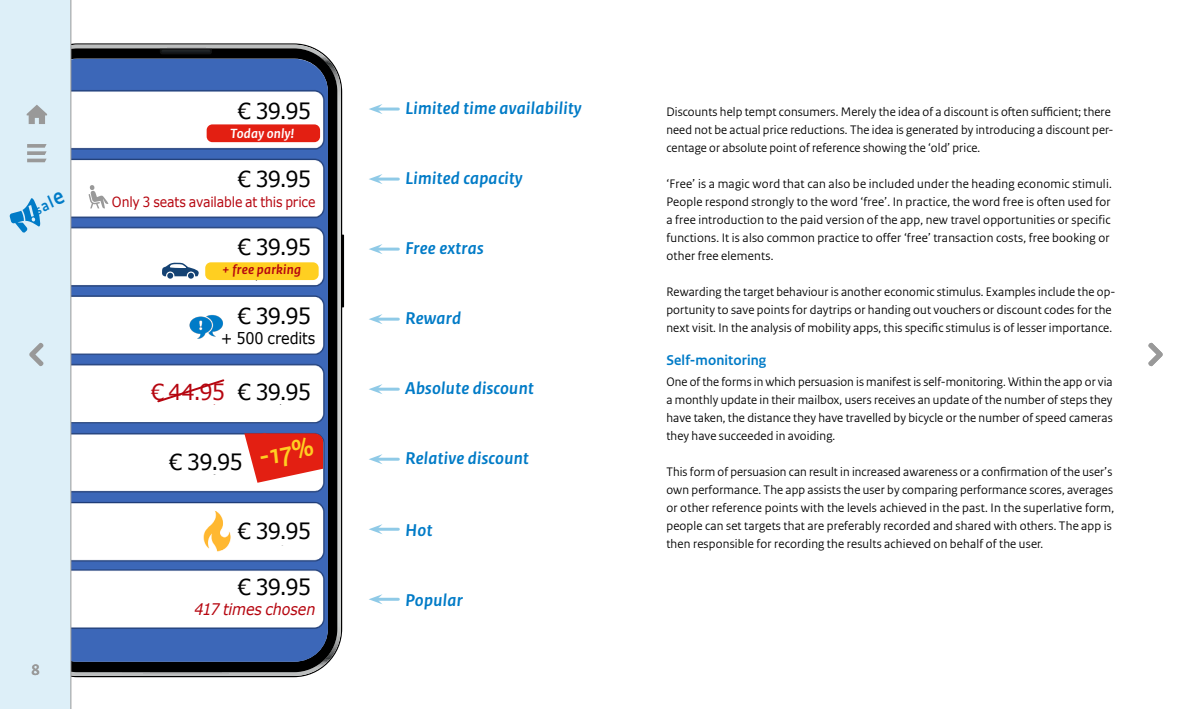
<style>
.page{position:relative;width:1191px;height:709px;background:#fff}
.page>*{position:absolute;margin:0;border:0;box-sizing:border-box;transform-origin:0 0}
.Koppen_50_55{font:italic 700 28px "Rijksoverheid Sans Heading";color:#ffcf21}
.Koppen_50_55-2{font:22px "Verdana";letter-spacing:-.045em;color:#000;scale:.95 1}
.Koppen_50_55-3{font:22px "Verdana";letter-spacing:-.045em;color:#b60610;scale:.95 1}
.Koppen_50_55-4{font:italic 700 18px "Rijksoverheid Sans Heading";letter-spacing:.02em;color:#007bc7;scale:1.05 1}
.Koppen_50_55-5{font:italic 16px "Verdana";letter-spacing:-.015em;color:#b60610;scale:.9 1}
.Koppen_50_55-6{font:16px "Verdana";letter-spacing:-.005em;color:#000;scale:.9 1}
.t1{font:700 16px "Rijksoverheid Sans Heading";color:#999}
.Subkoppen_15_17pt_Bo{font:700 15px "Rijksoverheid Sans Heading";letter-spacing:.01em;color:#007bc7}
.Koppen_50_55-7{font:14px "Verdana";letter-spacing:-.01em;color:#b60610;scale:.89 1}
.Koppen_50_55-8{font:italic 700 14px "Rijksoverheid Sans Heading";letter-spacing:.02em;color:#b60610;scale:1.05 1}
.Koppen_50_55-9{font:italic 700 14px "Rijksoverheid Sans Heading";letter-spacing:.02em;color:#fff;scale:1.05 1}
.t2{font:700 13.5px "Rijksoverheid Sans Heading";color:#007bc7;scale:.91 1}
.Bodytekst_13_17pt{font:13px/18px "Rijksoverheid Sans Heading";letter-spacing:.01em;color:#000}
.s1{font-size:16.3px}
.s2{font-size:17.9px}
.s3{font-size:23.5px}
.s4{color:#000}
</style>
<div class="page">
<svg style="left:342px;top:235px;width:2px;height:72px"></svg>
<svg style="left:72px;top:45px;width:269px;height:631px;background:#bebfbf"></svg>
<svg style="left:72px;top:48px;width:265px;height:624px;background:#111214"></svg>
<svg style="left:160px;top:48px;width:52px;height:6px"></svg>
<hr style="left:161px;top:50px;width:49px;height:3px;background:#1c2023;border-radius:2px">
<img style="left:72px;top:59px;width:256px;height:602px">
<svg style="left:193px;top:505px;width:60px;height:47px"></svg>
<div style="left:0;top:0;width:71px;height:709px;background:#ddeff8"></div>
<svg style="left:162px;top:262px;width:37px;height:17px"></svg>
<svg style="left:29px;top:342px;width:15px;height:24px"></svg>
<hr style="left:71px;top:0;width:1px;height:709px;background:#999">
<svg style="left:27px;top:144px;width:20px;height:18px"></svg>
<svg style="left:27px;top:105px;width:20px;height:19px"></svg>
<svg style="left:9px;top:198px;width:31px;height:35px"></svg>
<svg style="left:1148px;top:342px;width:14px;height:24px"></svg>
<div style="left:123px;top:578px;width:192px;height:43px;background:#fff"></div>
<hr style="left:377px;top:107px;width:21px;height:3px;background:#8fcae7">
<svg style="left:369px;top:104px;width:13px;height:10px"></svg>
<hr style="left:377px;top:177px;width:21px;height:3px;background:#8fcae7">
<svg style="left:369px;top:174px;width:13px;height:10px"></svg>
<hr style="left:377px;top:247px;width:21px;height:3px;background:#8fcae7">
<svg style="left:369px;top:244px;width:13px;height:10px"></svg>
<hr style="left:377px;top:317px;width:21px;height:3px;background:#8fcae7">
<svg style="left:369px;top:314px;width:13px;height:10px"></svg>
<hr style="left:377px;top:387px;width:21px;height:3px;background:#8fcae7">
<svg style="left:369px;top:384px;width:13px;height:10px"></svg>
<hr style="left:377px;top:457px;width:21px;height:3px;background:#8fcae7">
<svg style="left:369px;top:454px;width:13px;height:10px"></svg>
<hr style="left:377px;top:527px;width:21px;height:3px;background:#8fcae7">
<svg style="left:369px;top:524px;width:13px;height:10px"></svg>
<hr style="left:377px;top:597px;width:21px;height:3px;background:#8fcae7">
<svg style="left:369px;top:594px;width:13px;height:10px"></svg>
<div style="left:205px;top:262px;width:114px;height:18px;background:#ffcf21;border-radius:6px"></div>
<div style="left:207px;top:124px;width:113px;height:18px;background:#e31f12;border-radius:6px"></div>
<svg style="left:244px;top:433px;width:79px;height:50px"></svg>
<div style="left:106px;top:170px;width:209px;height:43px;background:#fff"></div>
<div style="left:123px;top:307px;width:192px;height:42px;background:#fff"></div>
<div style="left:123px;top:102px;width:192px;height:21px;background:#fff"></div>
<div style="left:123px;top:238px;width:192px;height:23px;background:#fff"></div>
<div style="left:123px;top:383px;width:192px;height:21px;background:#fff"></div>
<div style="left:233px;top:522px;width:82px;height:23px;background:#fff"></div>
<svg style="left:156px;top:378px;width:70px;height:25px"></svg>
<div style="left:139px;top:453px;width:108px;height:21px;background:#fff"></div>
<img style="left:189px;top:315px;width:34px;height:24px">
<svg style="left:89px;top:185px;width:19px;height:24px"></svg>
<p class="t2" style="left:33px;top:204px;width:35px;rotate:-26deg">s<span class="s1">a</span><span class="s2">l</span><span class="s3">e</span></p>
<p class="t1" style="left:31px;top:660px;width:10px">8</p>
<p class="Koppen_50_55-2" style="left:238px;top:97px;width:79px">€ 39.95</p>
<p class="Koppen_50_55-9" style="left:230px;top:125px;width:63px">Today only!</p>
<p class="Koppen_50_55-2" style="left:238px;top:165px;width:79px">€ 39.95</p>
<p class="Koppen_50_55-7" style="left:112px;top:193px;width:230px">Only 3 seats available at this price</p>
<p class="Koppen_50_55-2" style="left:238px;top:233px;width:79px">€ 39.95</p>
<p class="Koppen_50_55-8" style="left:222px;top:262px;width:76px">+ free parking</p>
<p class="Koppen_50_55-2" style="left:238px;top:302px;width:79px">€ 39.95</p>
<p class="Koppen_50_55-6" style="left:221px;top:328px;width:106px">+ 500 credits</p>
<p class="Koppen_50_55-3" style="left:151px;top:377px;width:170px">€ 44.95 <span class="s4">€ 39.95</span></p>
<p class="Koppen_50_55-2" style="left:169px;top:447px;width:79px">€ 39.95</p>
<p class="Koppen_50_55" style="left:256px;top:441px;width:57px;rotate:-11deg">-17%</p>
<p class="Koppen_50_55-2" style="left:238px;top:517px;width:79px">€ 39.95</p>
<p class="Koppen_50_55-2" style="left:238px;top:573px;width:79px">€ 39.95</p>
<p class="Koppen_50_55-5" style="left:194px;top:599px;width:136px">417 times chosen</p>
<p class="Koppen_50_55-4" style="left:405px;top:98px;width:169px">Limited time availability</p>
<p class="Koppen_50_55-4" style="left:405px;top:168px;width:113px">Limited capacity</p>
<p class="Koppen_50_55-4" style="left:405px;top:238px;width:76px">Free extras</p>
<p class="Koppen_50_55-4" style="left:405px;top:308px;width:55px">Reward</p>
<p class="Koppen_50_55-4" style="left:405px;top:378px;width:124px">Absolute discount</p>
<p class="Koppen_50_55-4" style="left:405px;top:448px;width:119px">Relative discount</p>
<p class="Koppen_50_55-4" style="left:405px;top:520px;width:27px">Hot</p>
<p class="Koppen_50_55-4" style="left:405px;top:590px;width:56px">Popular</p>
<p class="Bodytekst_13_17pt" style="left:666px;top:103px;width:449px">Discounts help tempt consumers. Merely the idea of a discount is often sufficient; there need not be actual price reductions. The idea is generated by introducing a discount per&shy;centage or absolute point of reference showing the ‘old’ price.</p>
<p class="Bodytekst_13_17pt" style="left:666px;top:175px;width:447px">‘Free’ is a magic word that can also be included under the heading economic stimuli.<br>People respond strongly to the word ‘free’. In practice, the word free is often used for a free introduction to the paid version of the app, new travel opportunities or specific functions. It is also common practice to offer ‘free’ transaction costs, free booking or other free elements.</p>
<p class="Bodytekst_13_17pt" style="left:666px;top:283px;width:450px">Rewarding the target behaviour is another economic stimulus. Examples include the op&shy;portunity to save points for daytrips or handing out vouchers or discount codes for the next visit. In the analysis of mobility apps, this specific stimulus is of lesser importance.</p>
<p class="Subkoppen_15_17pt_Bo" style="left:666px;top:352px;width:101px">Self-monitoring</p>
<p class="Bodytekst_13_17pt" style="left:666px;top:373px;width:448px;text-align:justify">One of the forms in which persuasion is manifest is self-monitoring. Within the app or via a monthly update in their mailbox, users receives an update of the number of steps they have taken, the distance they have travelled by bicycle or the number of speed cameras they have succeeded in avoiding.</p>
<p class="Bodytekst_13_17pt" style="left:666px;top:463px;width:449px">This form of persuasion can result in increased awareness or a confirmation of the user’s own performance. The app assists the user by comparing performance scores, averages or other reference points with the levels achieved in the past. In the superlative form, people can set targets that are preferably recorded and shared with others. The app is then responsible for recording the results achieved on behalf of the user.</p>
</div>
